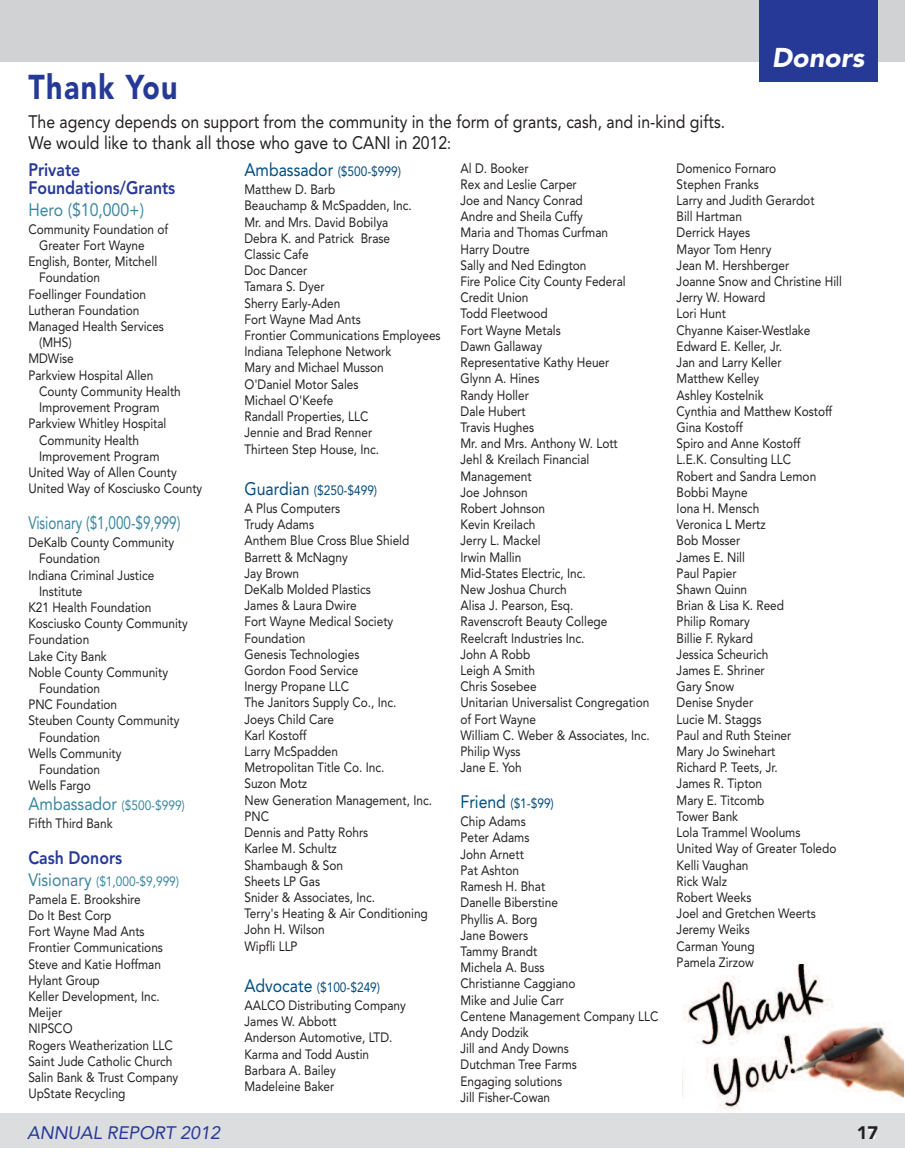
<style>
.page{position:relative;width:905px;height:1175px;background:#fff}
.page>*{position:absolute;margin:0;border:0;box-sizing:border-box;transform-origin:0 0}
.t1{font:900 34.2px "Avenir";letter-spacing:.05em;color:#263996;scale:.83 1}
.t2{font:italic 900 27px "Avenir";color:#fff}
.t3{font:18px/21.6px "Avenir";color:#231f20;scale:.88 1}
.t4{font:800 18px/18px "Avenir";color:#263996;scale:.88 1}
.t5{font:18px "Avenir";color:#3b87a0;scale:.75 1}
.t6{font:italic 18px "Avenir";color:#263996}
.t7{font:18px "Avenir";color:#3b87a0;scale:.88 1}
.t8{font:900 18px "Avenir";color:#231f20}
.t9{font:13.5px/16.2px "Avenir";color:#231f20;scale:.88 1}
.s1{font-size:16.5px}
.s2{font-size:18px;color:#3b87a0}
.s3{color:#3b87a0}
.s4{font-size:18px;color:#004c7f}
.s5{color:#004c7f}
.s6{color:#fff}
</style>
<div class="page">
<img style="left:682px;top:964px;width:221px;height:148px">
<div style="left:0;top:1113px;width:904px;height:35px;background:#dcdddf"></div>
<div style="left:0;top:0;width:904px;height:62px;background:#d1d2d4"></div>
<div style="left:760px;top:0;width:118px;height:81px;background:#263996"></div>
<h1 class="t1" style="left:28px;top:73px;width:181px">Thank You</h1>
<h3 class="t3" style="left:29px;top:112px;width:793px">The agency depends on support from the community in the form of grants, cash, and in-kind gifts.<br>We would like to thank all those who gave to CANI in 2012<span class="s1">:</span></h3>
<h2 class="t2" style="left:771px;top:47px;width:94px">Donors</h2>
<h3 class="t4" style="left:28px;top:162px;width:168px">Private<br>Foundations/Grants</h3>
<h3 class="t7" style="left:28px;top:202px;width:133px">Hero ($10,000+)</h3>
<p class="t9" style="left:28px;top:222px;width:160px">Community Foundation of</p>
<p class="t9" style="left:39px;top:238px;width:121px">Greater Fort Wayne</p>
<p class="t9" style="left:28px;top:254px;width:148px">English, Bonter, Mitchell</p>
<p class="t9" style="left:39px;top:271px;width:71px">Foundation</p>
<p class="t9" style="left:28px;top:287px;width:135px">Foellinger Foundation</p>
<p class="t9" style="left:28px;top:303px;width:128px">Lutheran Foundation</p>
<p class="t9" style="left:28px;top:319px;width:156px">Managed Health Services</p>
<p class="t9" style="left:39px;top:335px;width:38px">(MHS)</p>
<p class="t9" style="left:28px;top:352px;width:53px">MDWise</p>
<p class="t9" style="left:28px;top:368px;width:144px">Parkview Hospital Allen</p>
<p class="t9" style="left:39px;top:384px;width:162px">County Community Health</p>
<p class="t9" style="left:39px;top:400px;width:138px">Improvement Program</p>
<p class="t9" style="left:28px;top:416px;width:158px">Parkview Whitley Hospital</p>
<p class="t9" style="left:39px;top:433px;width:115px">Community Health</p>
<p class="t9" style="left:39px;top:449px;width:138px">Improvement Program</p>
<p class="t9" style="left:28px;top:465px;width:170px">United Way of Allen County</p>
<p class="t9" style="left:28px;top:481px;width:199px">United Way of Kosciusko County</p>
<h3 class="t5" style="left:28px;top:515px;width:204px">Visionary ($1,000-$9,999)</h3>
<p class="t9" style="left:28px;top:535px;width:167px">DeKalb County Community</p>
<p class="t9" style="left:39px;top:551px;width:71px">Foundation</p>
<p class="t9" style="left:28px;top:568px;width:145px">Indiana Criminal Justice</p>
<p class="t9" style="left:39px;top:584px;width:51px">Institute</p>
<p class="t9" style="left:28px;top:600px;width:141px">K21 Health Foundation</p>
<p class="t9" style="left:28px;top:616px;width:183px">Kosciusko County Community</p>
<p class="t9" style="left:28px;top:632px;width:71px">Foundation</p>
<p class="t9" style="left:28px;top:649px;width:91px">Lake City Bank</p>
<p class="t9" style="left:28px;top:665px;width:160px">Noble County Community</p>
<p class="t9" style="left:39px;top:681px;width:71px">Foundation</p>
<p class="t9" style="left:28px;top:697px;width:102px">PNC Foundation</p>
<p class="t9" style="left:28px;top:713px;width:173px">Steuben County Community</p>
<p class="t9" style="left:39px;top:730px;width:71px">Foundation</p>
<p class="t9" style="left:28px;top:746px;width:107px">Wells Community</p>
<p class="t9" style="left:39px;top:762px;width:71px">Foundation</p>
<p class="t9" style="left:28px;top:778px;width:73px">Wells Fargo</p>
<p class="t9" style="left:28px;top:797px;width:179px;line-height:18.1px"><span class="s2">Ambassador</span> <span class="s3">($500-$999)<br></span>Fifth Third Bank</p>
<h3 class="t4" style="left:28px;top:850px;width:108px">Cash Donors</h3>
<p class="t9" style="left:28px;top:873px;width:173px;line-height:18.1px"><span class="s2">Visionary</span> <span class="s3">($1,000-$9,999)<br></span>Pamela E. Brookshire</p>
<p class="t9" style="left:28px;top:908px;width:172px">Do It Best Corp<br>Fort Wayne Mad Ants<br>Frontier Communications<br>Steve and Katie Hoffman<br>Hylant Group<br>Keller Development, Inc.<br>Meijer<br>NIPSCO<br>Rogers Weatherization LLC<br>Saint Jude Catholic Church<br>Salin Bank &amp; Trust Company<br>UpState Recycling</p>
<p class="t9" style="left:244px;top:163px;width:179px;line-height:18.1px"><span class="s4">Ambassador</span> <span class="s5">($500-$999)<br></span>Matthew D. Barb</p>
<p class="t9" style="left:244px;top:199px;width:224px">Beauchamp &amp; McSpadden, Inc.<br>Mr. and Mrs. David Bobilya<br>Debra K. and Patrick Brase<br>Classic Cafe<br>Doc Dancer<br>Tamara S. Dyer<br>Sherry Early-Aden<br>Fort Wayne Mad Ants<br>Frontier Communications Employees<br>Indiana Telephone Network<br>Mary and Michael Musson<br>O'Daniel Motor Sales<br>Michael O'Keefe<br>Randall Properties, LLC<br>Jennie and Brad Renner<br>Thirteen Step House, Inc.</p>
<p class="t9" style="left:244px;top:482px;width:152px;line-height:18.1px"><span class="s4">Guardian</span> <span class="s5">($250-$499)<br></span>A Plus Computers</p>
<p class="t9" style="left:244px;top:517px;width:215px">Trudy Adams<br>Anthem Blue Cross Blue Shield<br>Barrett &amp; McNagny<br>Jay Brown<br>DeKalb Molded Plastics<br>James &amp; Laura Dwire<br>Fort Wayne Medical Society<br>Foundation<br>Genesis Technologies<br>Gordon Food Service<br>Inergy Propane LLC<br>The Janitors Supply Co., Inc.<br>Joeys Child Care<br>Karl Kostoff<br>Larry McSpadden<br>Metropolitan Title Co. Inc.<br>Suzon Motz<br>New Generation Management, Inc.<br>PNC<br>Dennis and Patty Rohrs<br>Karlee M. Schultz<br>Shambaugh &amp; Son<br>Sheets LP Gas<br>Snider &amp; Associates, Inc.<br>Terry's Heating &amp; Air Conditioning<br>John H. Wilson<br>Wipfli LLP</p>
<p class="t9" style="left:244px;top:979px;width:185px;line-height:18.1px"><span class="s4">Advocate</span> <span class="s5">($100-$249)<br></span>AALCO Distributing Company</p>
<p class="t9" style="left:244px;top:1014px;width:170px">James W. Abbott<br>Anderson Automotive, LTD.<br>Karma and Todd Austin<br>Barbara A. Bailey<br>Madeleine Baker</p>
<p class="t9" style="left:460px;top:161px;width:217px">Al D. Booker<br>Rex and Leslie Carper<br>Joe and Nancy Conrad<br>Andre and Sheila Cuffy<br>Maria and Thomas Curfman<br>Harry Doutre<br>Sally and Ned Edington<br>Fire Police City County Federal<br>Credit Union<br>Todd Fleetwood<br>Fort Wayne Metals<br>Dawn Gallaway<br>Representative Kathy Heuer<br>Glynn A. Hines<br>Randy Holler<br>Dale Hubert<br>Travis Hughes<br>Mr. and Mrs. Anthony W. Lott<br>Jehl &amp; Kreilach Financial<br>Management<br>Joe Johnson<br>Robert Johnson<br>Kevin Kreilach<br>Jerry L. Mackel<br>Irwin Mallin<br>Mid-States Electric, Inc.<br>New Joshua Church<br>Alisa J. Pearson, Esq.<br>Ravenscroft Beauty College<br>Reelcraft Industries Inc.<br>John A Robb<br>Leigh A Smith<br>Chris Sosebee<br>Unitarian Universalist Congregation of Fort Wayne<br>William C. Weber &amp; Associates, Inc.<br>Philip Wyss<br>Jane E. Yoh</p>
<p class="t9" style="left:460px;top:795px;width:108px;line-height:18.1px"><span class="s4">Friend</span> <span class="s5">($1-$99)<br></span>Chip Adams</p>
<p class="t9" style="left:460px;top:830px;width:226px">Peter Adams<br>John Arnett<br>Pat Ashton<br>Ramesh H. Bhat<br>Danelle Biberstine<br>Phyllis A. Borg<br>Jane Bowers<br>Tammy Brandt<br>Michela A. Buss<br>Christianne Caggiano<br>Mike and Julie Carr<br>Centene Management Company LLC<br>Andy Dodzik<br>Jill and Andy Downs<br>Dutchman Tree Farms<br>Engaging solutions<br>Jill Fisher-Cowan</p>
<p class="t9" style="left:676px;top:161px;width:189px">Domenico Fornaro<br>Stephen Franks<br>Larry and Judith Gerardot<br>Bill Hartman<br>Derrick Hayes<br>Mayor Tom Henry<br>Jean M. Hershberger<br>Joanne Snow and Christine Hill<br>Jerry W. Howard<br>Lori Hunt<br>Chyanne Kaiser-Westlake<br>Edward E. Keller, Jr.<br>Jan and Larry Keller<br>Matthew Kelley<br>Ashley Kostelnik<br>Cynthia and Matthew Kostoff<br>Gina Kostoff<br>Spiro and Anne Kostoff<br>L.E.K. Consulting LLC<br>Robert and Sandra Lemon<br>Bobbi Mayne<br>Iona H. Mensch<br>Veronica L Mertz<br>Bob Mosser<br>James E. Nill<br>Paul Papier<br>Shawn Quinn<br>Brian &amp; Lisa K. Reed<br>Philip Romary<br>Billie F. Rykard<br>Jessica Scheurich<br>James E. Shriner<br>Gary Snow<br>Denise Snyder<br>Lucie M. Staggs<br>Paul and Ruth Steiner<br>Mary Jo Swinehart<br>Richard P. Teets, Jr.<br>James R. Tipton<br>Mary E. Titcomb<br>Tower Bank<br>Lola Trammel Woolums<br>United Way of Greater Toledo<br>Kelli Vaughan<br>Rick Walz<br>Robert Weeks<br>Joel and Gretchen Weerts<br>Jeremy Weiks<br>Carman Young<br>Pamela Zirzow</p>
<h3 class="t6" style="left:27px;top:1125px;width:195px">ANNUAL REPORT 2012</h3>
<h3 class="t8" style="left:856px;top:1125px;width:23px">1 7<span class="s6">1</span></h3>
</div>
